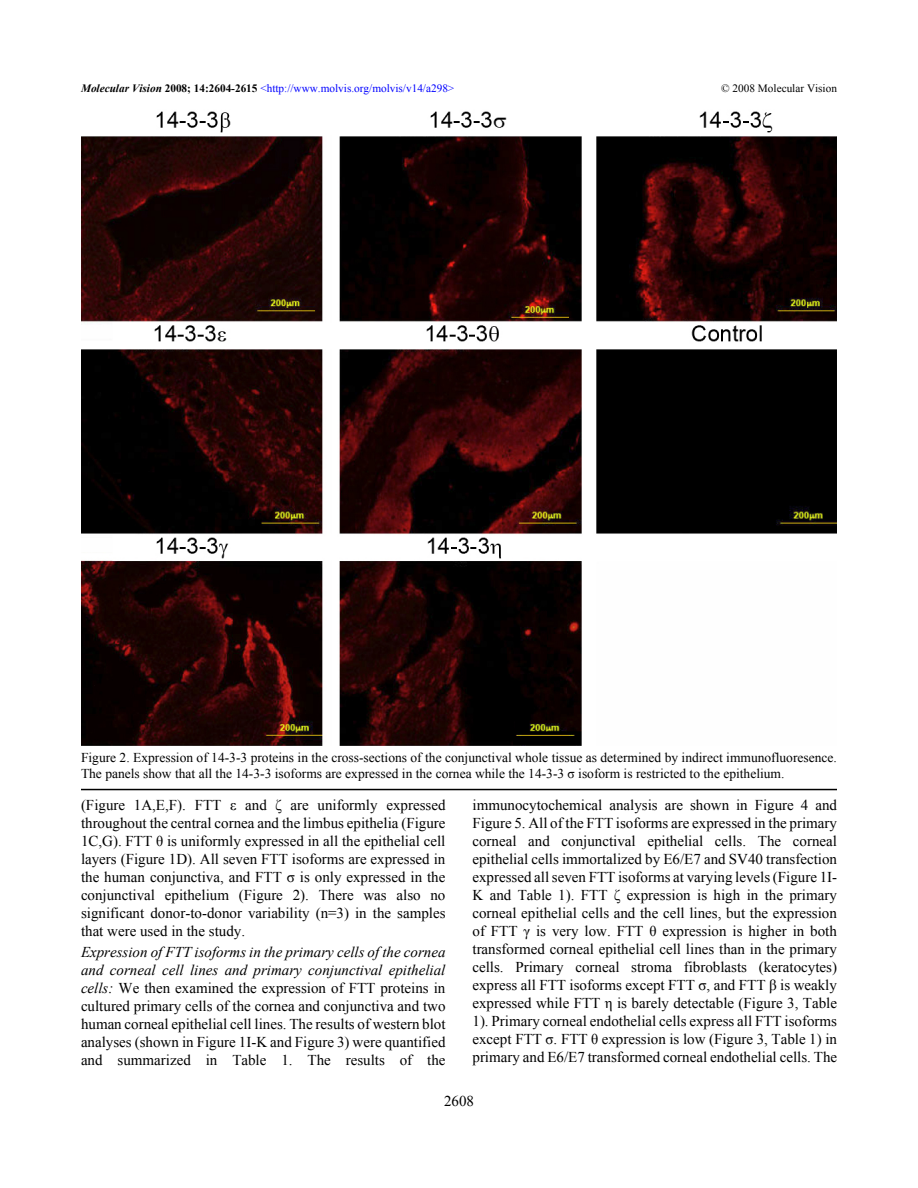
<style>
.page{position:relative;width:918px;height:1188px;background:#fff}
.page>*{position:absolute;margin:0;border:0;box-sizing:border-box;transform-origin:0 0}
.t1{font:15px/18px "Times New Roman";color:#000;text-align:justify}
.t2{font:13.5px/16.2px "Times New Roman";color:#000}
.t3{font:11.25px "Times New Roman";color:#00f}
.t4{font:11.25px "Times New Roman";color:#000}
.s1{font-weight:700;font-style:italic;color:#000}
.s2{font-weight:700;color:#000}
.s3{font-style:italic}
</style>
<div class="page">
<img style="left:81px;top:111px;width:756px;height:634px">
<hr style="left:81px;top:789px;width:756px;height:1px;background:#000">
<p class="t3" style="left:81px;top:80px;width:375px"><span class="s1">Molecular Vision</span> <span class="s2">2008; 14:2604-2615</span> &lt;http://www.molvis.org/molvis/v14/a298&gt;</p>
<p class="t4" style="left:721px;top:80px;width:117px">© 2008 Molecular Vision</p>
<p class="t2" style="left:81px;top:749px;width:757px">Figure 2. Expression of 14-3-3 proteins in the cross-sections of the conjunctival whole tissue as determined by indirect immunofluoresence.<br>The panels show that all the 14-3-3 isoforms are expressed in the cornea while the 14-3-3 σ isoform is restricted to the epithelium.</p>
<p class="t1" style="left:81px;top:796px;width:366px">(Figure 1A,E,F). FTT ε and ζ are uniformly expressed throughout the central cornea and the limbus epithelia (Figure 1C,G). FTT θ is uniformly expressed in all the epithelial cell layers (Figure 1D). All seven FTT isoforms are expressed in the human conjunctiva, and FTT σ is only expressed in the conjunctival epithelium (Figure 2). There was also no significant donor-to-donor variability (n=3) in the samples that were used in the study.</p>
<p class="t1" style="left:81px;top:943px;width:366px"><span class="s3">Expression of FTT isoforms in the primary cells of the cornea and corneal cell lines and primary conjunctival epithelial cells:</span> We then examined the expression of FTT proteins in cultured primary cells of the cornea and conjunctiva and two human corneal epithelial cell lines. The results of western blot analyses (shown in Figure 1I-K and Figure 3) were quantified and summarized in Table 1. The results of the</p>
<p class="t1" style="left:472px;top:796px;width:366px">immunocytochemical analysis are shown in Figure 4 and Figure 5. All of the FTT isoforms are expressed in the primary corneal and conjunctival epithelial cells. The corneal epithelial cells immortalized by E6/E7 and SV40 transfection expressed all seven FTT isoforms at varying levels (Figure 1I-K and Table 1). FTT ζ expression is high in the primary corneal epithelial cells and the cell lines, but the expression of FTT γ is very low. FTT θ expression is higher in both transformed corneal epithelial cell lines than in the primary cells. Primary corneal stroma fibroblasts (keratocytes) express all FTT isoforms except FTT σ, and FTT β is weakly expressed while FTT η is barely detectable (Figure 3, Table 1). Primary corneal endothelial cells express all FTT isoforms except FTT σ. FTT θ expression is low (Figure 3, Table 1) in primary and E6/E7 transformed corneal endothelial cells. The</p>
<p class="t1" style="left:444px;top:1092px;width:31px">2608</p>
</div>
